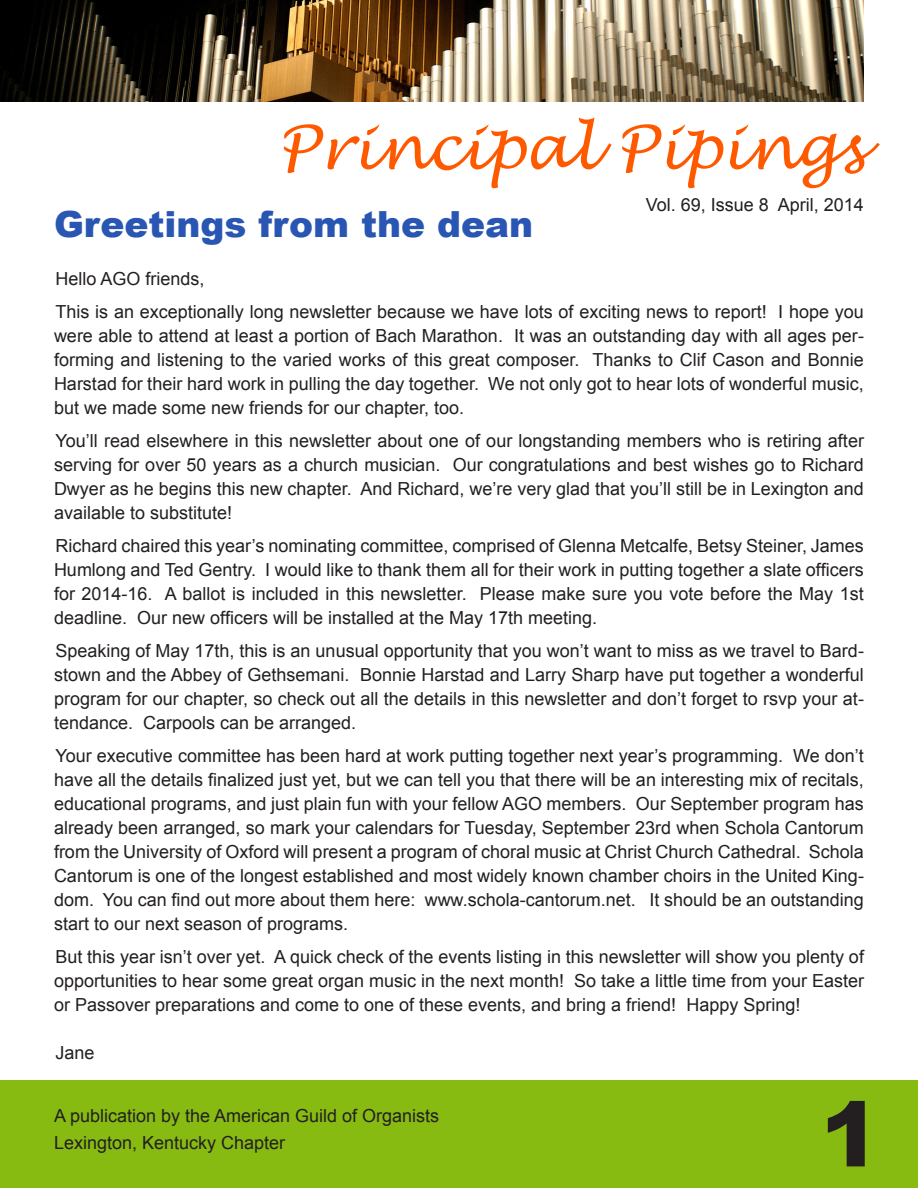
<style>
.page{position:relative;width:918px;height:1188px;background:#fff}
.page>*{position:absolute;margin:0;border:0;box-sizing:border-box;transform-origin:0 0}
.t1{font:900 90px "Arial";color:#231f20}
.t2{font:italic 60px "Lucida Handwriting";color:#ff5900}
.t3{font:900 36px "Arial";color:#2956b2}
.t4{font:18px/24px "Arial";color:#231f20;text-align:justify}
</style>
<div class="page">
<img style="left:0;top:0;width:864px;height:102px">
<div style="left:0;top:1080px;width:918px;height:108px;background:#87bb12"></div>
<p class="t2" style="left:278px;top:111px;width:588px">Principal Pipings</p>
<p class="t4" style="left:646px;top:193px;width:220px">Vol. 69, Issue 8 April, 2014</p>
<p class="t3" style="left:54px;top:198px;width:481px">Greetings from the dean</p>
<p class="t4" style="left:56px;top:267px;width:151px">Hello AGO friends,</p>
<p class="t4" style="left:54px;top:300px;width:811px">This is an exceptionally long newsletter because we have lots of exciting news to report! I hope you were able to attend at least a portion of Bach Marathon. It was an outstanding day with all ages per&shy;forming and listening to the varied works of this great composer. Thanks to Clif Cason and Bonnie Harstad for their hard work in pulling the day together. We not only got to hear lots of wonderful music, but we made some new friends for our chapter, too.</p>
<p class="t4" style="left:54px;top:429px;width:812px">You’ll read elsewhere in this newsletter about one of our longstanding members who is retiring after serving for over 50 years as a church musician. Our congratulations and best wishes go to Richard Dwyer as he begins this new chapter. And Richard, we’re very glad that you’ll still be in Lexington and available to substitute!</p>
<p class="t4" style="left:54px;top:534px;width:811px">Richard chaired this year’s nominating committee, comprised of Glenna Metcalfe, Betsy Steiner, James Humlong and Ted Gentry. I would like to thank them all for their work in putting together a slate officers for 2014-16. A ballot is included in this newsletter. Please make sure you vote before the May 1st deadline. Our new officers will be installed at the May 17th meeting.</p>
<p class="t4" style="left:54px;top:639px;width:811px">Speaking of May 17th, this is an unusual opportunity that you won’t want to miss as we travel to Bard&shy;stown and the Abbey of Gethsemani. Bonnie Harstad and Larry Sharp have put together a wonderful program for our chapter, so check out all the details in this newsletter and don’t forget to rsvp your at&shy;tendance. Carpools can be arranged.</p>
<p class="t4" style="left:54px;top:744px;width:811px">Your executive committee has been hard at work putting together next year’s programming. We don’t have all the details finalized just yet, but we can tell you that there will be an interesting mix of recitals, educational programs, and just plain fun with your fellow AGO members. Our September program has already been arranged, so mark your calendars for Tuesday, September 23rd when Schola Cantorum from the University of Oxford will present a program of choral music at Christ Church Cathedral. Schola Cantorum is one of the longest established and most widely known chamber choirs in the United King&shy;dom. You can find out more about them here: www.schola-cantorum.net. It should be an outstanding start to our next season of programs.</p>
<p class="t4" style="left:54px;top:945px;width:812px">But this year isn’t over yet. A quick check of the events listing in this newsletter will show you plenty of opportunities to hear some great organ music in the next month! So take a little time from your Easter or Passover preparations and come to one of these events, and bring a friend! Happy Spring!</p>
<p class="t4" style="left:56px;top:1041px;width:41px">Jane</p>
<p class="t4" style="left:54px;top:1103px;width:387px">A publication by the American Guild of Organists</p>
<p class="t4" style="left:54px;top:1130px;width:233px">Lexington, Kentucky Chapter</p>
<p class="t1" style="left:820px;top:1069px;width:62px">1</p>
</div>
